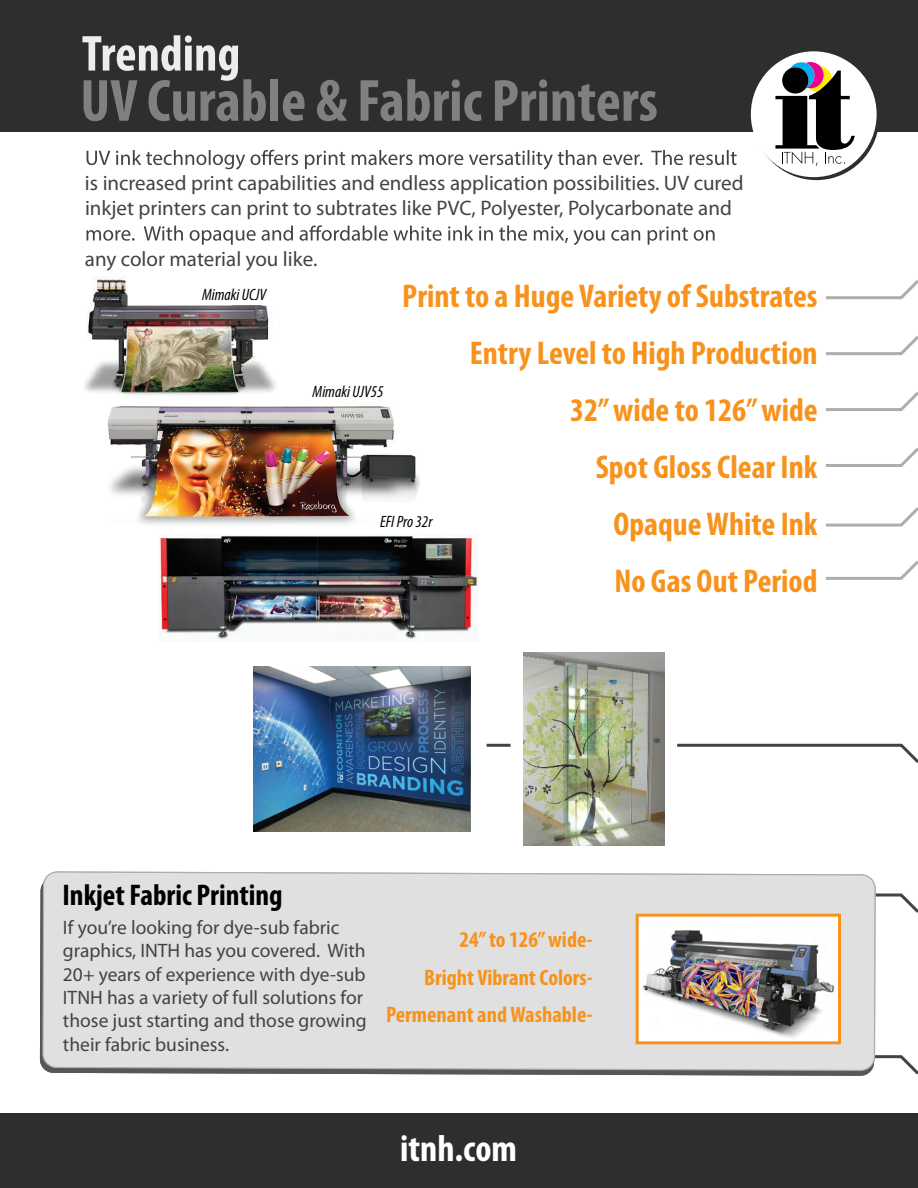
<style>
.page{position:relative;width:918px;height:1188px;background:#fff}
.page>*{position:absolute;margin:0;border:0;box-sizing:border-box;transform-origin:0 0}
.t1{font:700 condensed 60px "Myriad Pro";color:#808080}
.t2{font:700 condensed 51px "Myriad Pro";color:#ededed}
.t3{font:700 condensed 37.5px "Myriad Pro";color:#fff}
.t4{font:700 condensed 33px/57px "Myriad Pro";color:#f7931d;text-align:right}
.t5{font:700 condensed 30px "Myriad Pro";color:#000}
.t6{font:700 condensed 22.5px/37.5px "Myriad Pro";color:#f7931d;text-align:right}
.t7{font:21px/25.2px "Myriad Pro";color:#434343}
.t8{font:19.5px/23.4px "Myriad Pro";color:#434343}
.t9{font:italic condensed 16.5px "Myriad Pro";color:#000}
</style>
<div class="page">
<div style="left:0;top:1114px;width:918px;height:74px;background:#2e2e2e"></div>
<div style="left:0;top:0;width:918px;height:132px;background:#2e2e2e"></div>
<svg style="left:876px;top:1055px;width:42px;height:20px"></svg>
<svg style="left:876px;top:893px;width:42px;height:20px"></svg>
<svg style="left:876px;top:280px;width:42px;height:20px"></svg>
<svg style="left:876px;top:336px;width:42px;height:20px"></svg>
<svg style="left:876px;top:392px;width:42px;height:19px"></svg>
<svg style="left:876px;top:448px;width:42px;height:19px"></svg>
<svg style="left:876px;top:507px;width:42px;height:20px"></svg>
<svg style="left:876px;top:560px;width:42px;height:20px"></svg>
<svg style="left:753px;top:54px;width:125px;height:126px"></svg>
<svg style="left:87px;top:150px;width:650px;height:20px"></svg>
<svg style="left:876px;top:743px;width:42px;height:20px"></svg>
<img style="left:42px;top:225px;width:834px;height:889px">
<img style="left:640px;top:918px;width:197px;height:122px">
<div style="left:636px;top:914px;width:205px;height:130px;border:3px solid #f7931d"></div>
<h2 class="t2" style="left:82px;top:25px;width:160px">Trending</h2>
<h1 class="t1" style="left:80px;top:68px;width:579px">UV Curable &amp; Fabric Printers</h1>
<p class="t7" style="left:85px;top:170px;width:660px">is increased print capabilities and endless application possibilities. UV cured inkjet printers can print to subtrates like PVC, Polyester, Polycarbonate and</p>
<p class="t7" style="left:85px;top:246px;width:234px">any color material you like.</p>
<p class="t9" style="left:202px;top:284px;width:66px">Mimaki UCJV</p>
<h3 class="t4" style="left:402px;top:268px;width:417px">Print to a Huge Variety of Substrates<br>Entry Level to High Production<br>32” wide to 126” wide<br>Spot Gloss Clear Ink<br>Opaque White Ink<br>No Gas Out Period</h3>
<p class="t9" style="left:313px;top:382px;width:72px">Mimaki UJV55</p>
<p class="t9" style="left:380px;top:512px;width:54px">EFI Pro 32r</p>
<h3 class="t5" style="left:62px;top:878px;width:222px">Inkjet Fabric Printing</h3>
<p class="t8" style="left:63px;top:915px;width:305px">If you’re looking for dye-sub fabric graphics, INTH has you covered. With 20+ years of experience with dye-sub ITNH has a variety of full solutions for those just starting and those growing their fabric business.</p>
<p class="t6" style="left:386px;top:921px;width:208px">24” to 126” wide-<br>Bright Vibrant Colors-<br>Permenant and Washable-</p>
<p class="t6" style="left:512px;top:996px;width:15px">w</p>
<h3 class="t3" style="left:400px;top:1128px;width:118px">itnh.com</h3>
</div>
